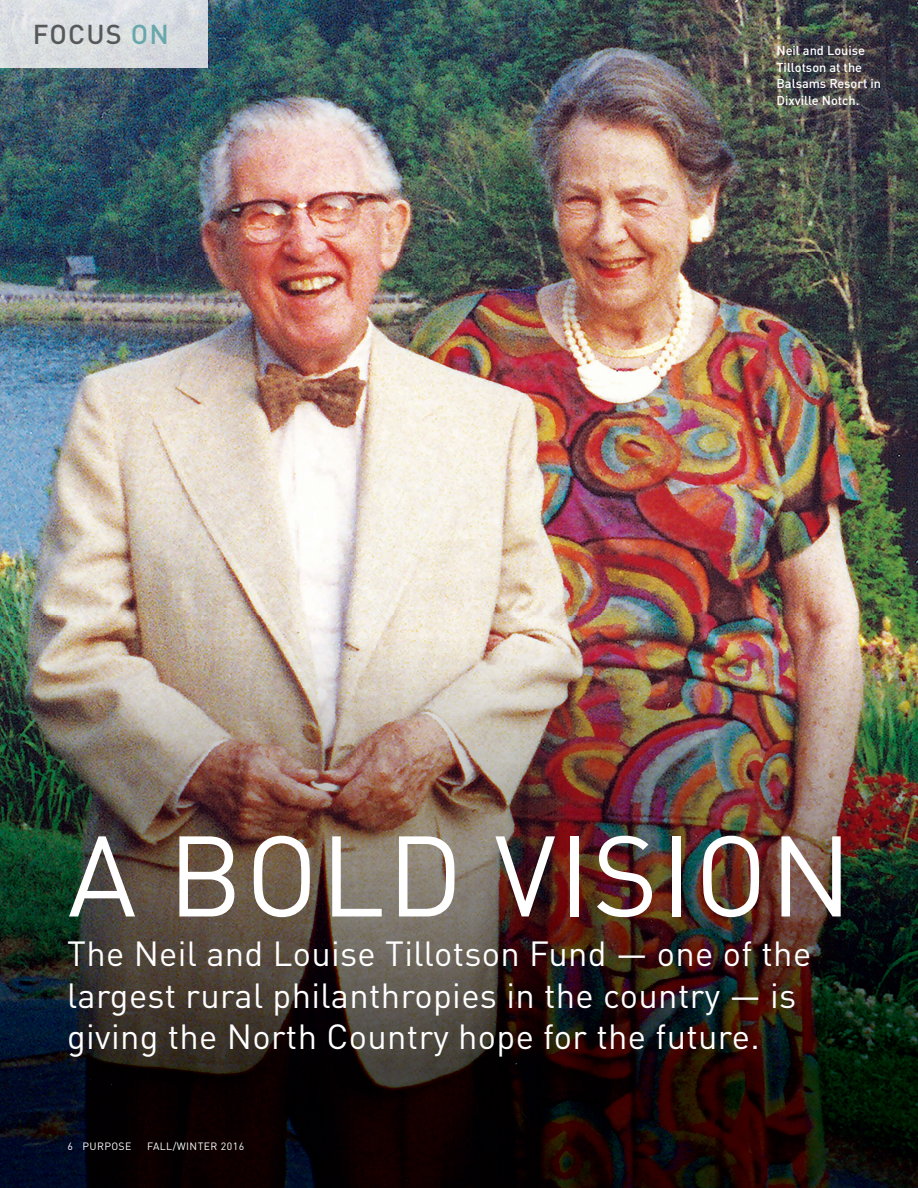
<style>
.page{position:relative;width:918px;height:1188px;background:#fff}
.page>*{position:absolute;margin:0;border:0;box-sizing:border-box;transform-origin:0 0}
.t1{font:112.5px "DIN Pro";letter-spacing:.02em;color:#fff}
.t2{font:34.5px/41.4px "DIN Pro";letter-spacing:.01em;color:#fff}
.t3{font:500 27px "DIN Pro";letter-spacing:.05em;color:#57585a}
.t4{font:500 12.75px/16.5px "DIN Pro";color:#fff}
.t5{font:10.5px "DIN Pro";letter-spacing:.04em;color:#fff}
.s1{color:#69a7ad}
</style>
<div class="page">
<img style="left:0;top:0;width:918px;height:1188px">
<img style="left:0;top:0;width:208px;height:68px">
<p class="t3" style="left:33px;top:12px;width:138px">FOCUS <span class="s1">ON</span></p>
<p class="t4" style="left:777px;top:41px;width:106px">Neil and Louise<br>Tillotson at the<br>Balsams Resort in<br>Dixville Notch.</p>
<h1 class="t1" style="left:68px;top:787px;width:786px">A BOLD VISION</h1>
<p class="t2" style="left:67px;top:930px;width:746px">The Neil and Louise Tillotson Fund — one of the largest rural philanthropies in the country — is giving the North Country hope for the future.</p>
<p class="t5" style="left:68px;top:1138px;width:66px">6 PURPOSE</p>
<p class="t5" style="left:147px;top:1138px;width:99px">FALL/WINTER 2016</p>
</div>
